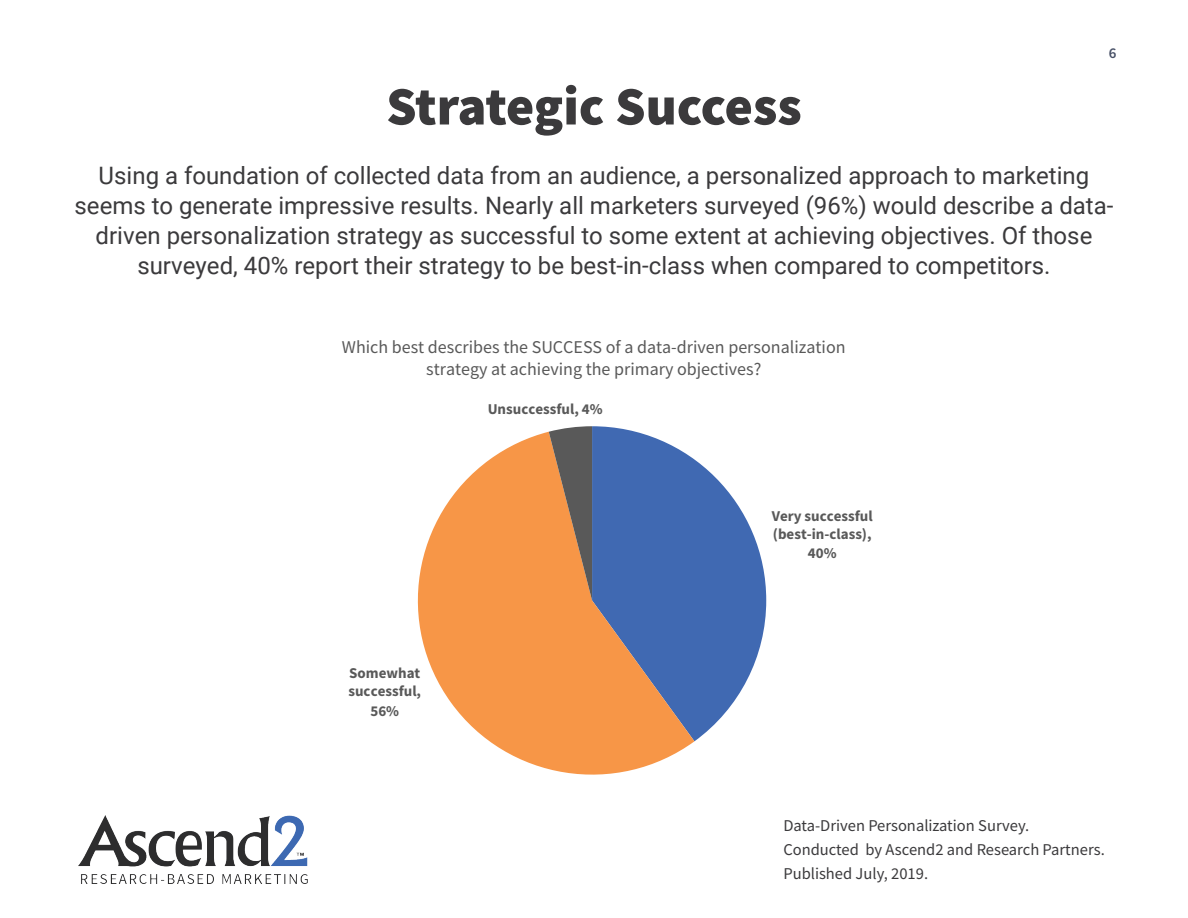
<style>
.page{position:relative;width:1188px;height:918px;background:#fff}
.page>*{position:absolute;margin:0;border:0;box-sizing:border-box;transform-origin:0 0}
.t1{font:900 54px "Source Sans Pro";letter-spacing:-.005em;color:#3b3a3c}
.L_Copy{font:24px/30px "Roboto";color:#3b3a3c;text-align:center}
.t2{font:18px/22.5px "Source Sans Pro";color:#595959;text-align:center}
.t3{font:16.5px/24px "Source Sans Pro";color:#3b3a3c}
.t4{font:700 15px/18px "Source Sans Pro";color:#595959}
.t5{font:600 15px "Source Sans Pro";color:#475066}
</style>
<div class="page">
<img style="left:79px;top:815px;width:229px;height:69px">
<svg style="left:592px;top:426px;width:174px;height:315px;fill:#4069b2"></svg>
<svg style="left:417px;top:432px;width:277px;height:343px;fill:#f79647"></svg>
<svg style="left:549px;top:426px;width:43px;height:174px"></svg>
<p class="t5" style="left:1109px;top:43px;width:9px">6</p>
<h1 class="t1" style="left:386px;top:69px;width:417px">Strategic Success</h1>
<p class="L_Copy" style="left:75px;top:159px;width:1040px">Using a foundation of collected data from an audience, a personalized approach to marketing seems to generate impressive results. Nearly all marketers surveyed (96%) would describe a data&shy;driven personalization strategy as successful to some extent at achieving objectives. Of those surveyed, 40% report their strategy to be best-in-class when compared to competitors.</p>
<p class="t2" style="left:342px;top:335px;width:505px">Which best describes the SUCCESS of a data-driven personalization strategy at achieving the primary objectives?</p>
<p class="t4" style="left:488px;top:400px;width:116px">Unsuccessful, 4%</p>
<p class="t4" style="left:348px;top:664px;width:74px">Somewhat successful,</p>
<p class="t4" style="left:370px;top:701px;width:30px">56%</p>
<p class="t4" style="left:772px;top:506px;width:103px">Very successful (best-in-class),</p>
<p class="t4" style="left:808px;top:544px;width:30px">40%</p>
<p class="t3" style="left:783px;top:814px;width:323px">Data-Driven Personalization Survey.<br>Conducted by Ascend2 and Research Partners.<br>Published July, 2019.</p>
</div>
